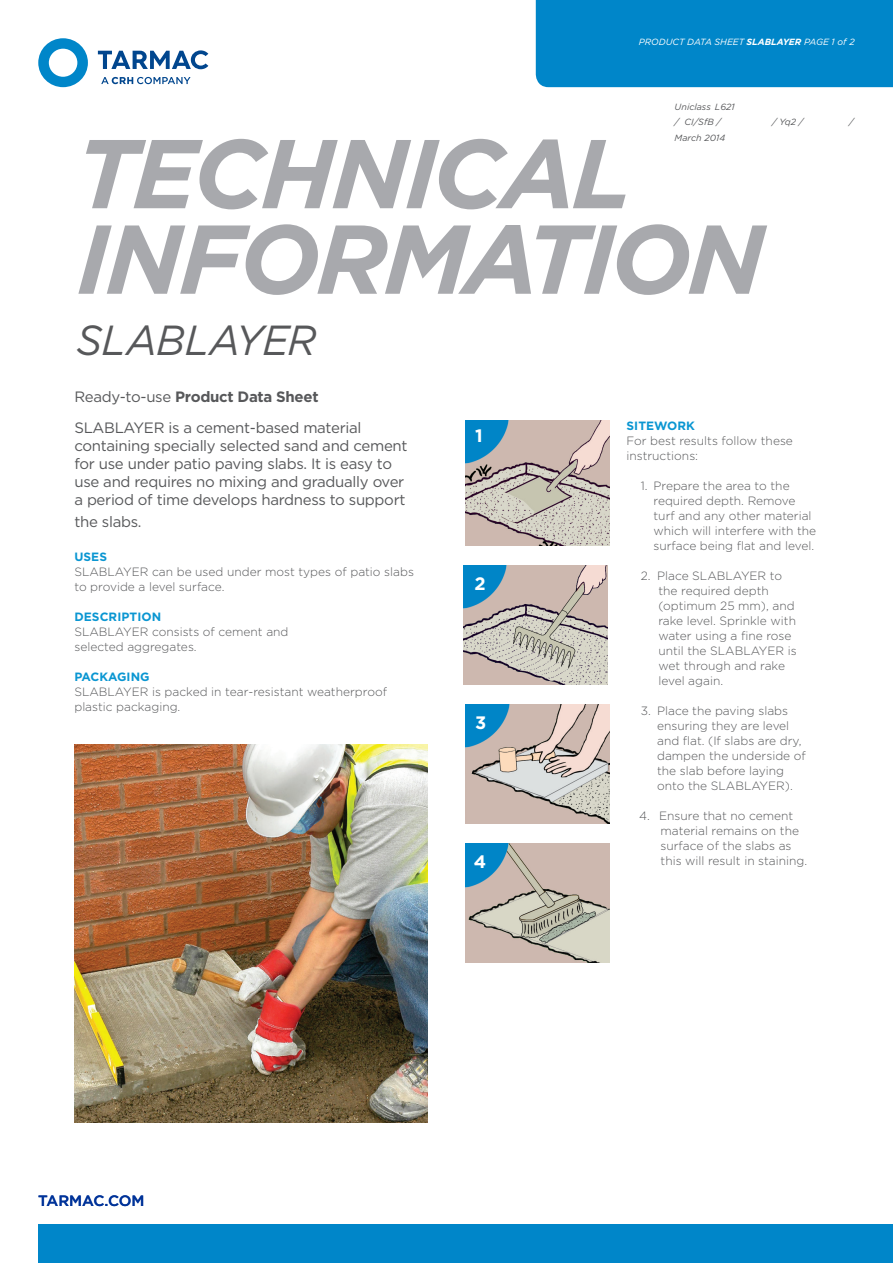
<style>
.page{position:relative;width:893px;height:1263px;background:#fff}
.page>*{position:absolute;margin:0;border:0;box-sizing:border-box;transform-origin:0 0}
.t1{font:italic 700 97.5px "Gotham";letter-spacing:-.04em;color:#a8a9ad}
.t2{font:italic 42px "Gotham";letter-spacing:-.015em;color:#57585a;scale:.96 1}
.t3{font:700 18px "Gotham";color:#fff}
.t4{font:15px/18px "Gotham";letter-spacing:-.02em;color:#57585a}
.t5{font:700 15px "Gotham";letter-spacing:-.02em;color:#57585a}
.t6{font:500 15px "Gotham";color:#039}
.DS_Intro_body_01{font:300 12px/15px "Gotham";color:#57585a}
.DS_Intro_body_01-2{font:700 12px "Gotham";letter-spacing:.005em;color:#0a96d2}
.t7{font:italic 9px "Gotham";color:#57585a}
.t8{font:italic 9px "Gotham";color:#fff}
.s1{font-weight:700}
.s2{font-weight:400}
</style>
<div class="page">
<div style="left:38px;top:1225px;width:855px;height:38px;background:#0086c9"></div>
<svg style="left:101px;top:77px;width:90px;height:7px"></svg>
<svg style="left:98px;top:50px;width:110px;height:19px"></svg>
<svg style="left:38px;top:38px;width:50px;height:49px"></svg>
<div style="left:536px;top:0;width:357px;height:87px;background:#0086c9"></div>
<img style="left:74px;top:744px;width:353px;height:379px">
<img style="left:465px;top:420px;width:144px;height:125px">
<img style="left:465px;top:420px;width:44px;height:44px">
<img style="left:464px;top:565px;width:143px;height:119px">
<img style="left:463px;top:565px;width:44px;height:44px">
<img style="left:466px;top:704px;width:143px;height:120px">
<img style="left:466px;top:704px;width:43px;height:44px">
<img style="left:465px;top:844px;width:144px;height:119px">
<img style="left:465px;top:844px;width:44px;height:43px">
<p class="t8" style="left:639px;top:37px;width:217px">PRODUCT DATA SHEET <span class="s1">SLABLAYER</span> PAGE 1 of 2</p>
<p class="t7" style="left:675px;top:101px;width:62px">Uniclass L621</p>
<p class="t7" style="left:675px;top:116px;width:48px">/ CI/SfB /</p>
<p class="t7" style="left:772px;top:116px;width:33px">/ Yq2 /</p>
<p class="t7" style="left:849px;top:116px;width:6px">/</p>
<p class="t7" style="left:675px;top:132px;width:52px">March 2014</p>
<p class="t1" style="left:77px;top:109px;width:558px">TECHNICAL</p>
<p class="t1" style="left:77px;top:195px;width:689px">INFORMATION</p>
<p class="t2" style="left:77px;top:313px;width:251px">SLABLAYER</p>
<p class="t5" style="left:74px;top:387px;width:246px"><span class="s2">Ready-to-use</span> Product Data Sheet</p>
<p class="t4" style="left:74px;top:419px;width:335px">SLABLAYER is a cement-based material containing specially selected sand and cement for use under patio paving slabs. It is easy to</p>
<p class="t4" style="left:74px;top:473px;width:331px">use and requires no mixing and gradually over</p>
<p class="t4" style="left:74px;top:491px;width:333px">a period of time develops hardness to support</p>
<p class="t4" style="left:74px;top:512px;width:69px">the slabs.</p>
<p class="DS_Intro_body_01-2" style="left:74px;top:549px;width:34px">USES</p>
<p class="DS_Intro_body_01" style="left:74px;top:564px;width:341px">SLABLAYER can be used under most types of patio slabs to provide a level surface.</p>
<p class="DS_Intro_body_01-2" style="left:74px;top:609px;width:88px">DESCRIPTION</p>
<p class="DS_Intro_body_01" style="left:74px;top:624px;width:216px">SLABLAYER consists of cement and</p>
<p class="DS_Intro_body_01" style="left:74px;top:639px;width:124px">selected aggregates.</p>
<p class="DS_Intro_body_01-2" style="left:74px;top:669px;width:77px">PACKAGING</p>
<p class="DS_Intro_body_01" style="left:74px;top:684px;width:314px">SLABLAYER is packed in tear-resistant weatherproof plastic packaging.</p>
<p class="t3" style="left:475px;top:424px;width:9px">1</p>
<p class="t3" style="left:475px;top:571px;width:13px">2</p>
<p class="t3" style="left:475px;top:711px;width:13px">3</p>
<p class="t3" style="left:474px;top:850px;width:14px">4</p>
<p class="t6" style="left:38px;top:1190px;width:108px">TARMAC.COM</p>
<p class="DS_Intro_body_01-2" style="left:626px;top:418px;width:70px">SITEWORK</p>
<p class="DS_Intro_body_01" style="left:626px;top:433px;width:168px">For best results follow these instructions:</p>
<p class="DS_Intro_body_01" style="left:653px;top:478px;width:164px;text-indent:-13px">1. Prepare the area to the required depth. Remove turf and any other material which will interfere with the surface being flat and level.</p>
<p class="DS_Intro_body_01" style="left:641px;top:568px;width:143px">2. Place SLABLAYER to</p>
<p class="DS_Intro_body_01" style="left:658px;top:583px;width:140px">the required depth (optimum 25 mm), and rake level. Sprinkle with water using a fine rose until the SLABLAYER is wet through and rake level again.</p>
<p class="DS_Intro_body_01" style="left:657px;top:703px;width:150px;text-indent:-16px">3. Place the paving slabs ensuring they are level and flat. (If slabs are dry, dampen the underside of the slab before laying onto the SLABLAYER).</p>
<p class="DS_Intro_body_01" style="left:639px;top:808px;width:156px">4. Ensure that no cement</p>
<p class="DS_Intro_body_01" style="left:660px;top:823px;width:148px">material remains on the surface of the slabs as this will result in staining.</p>
</div>
